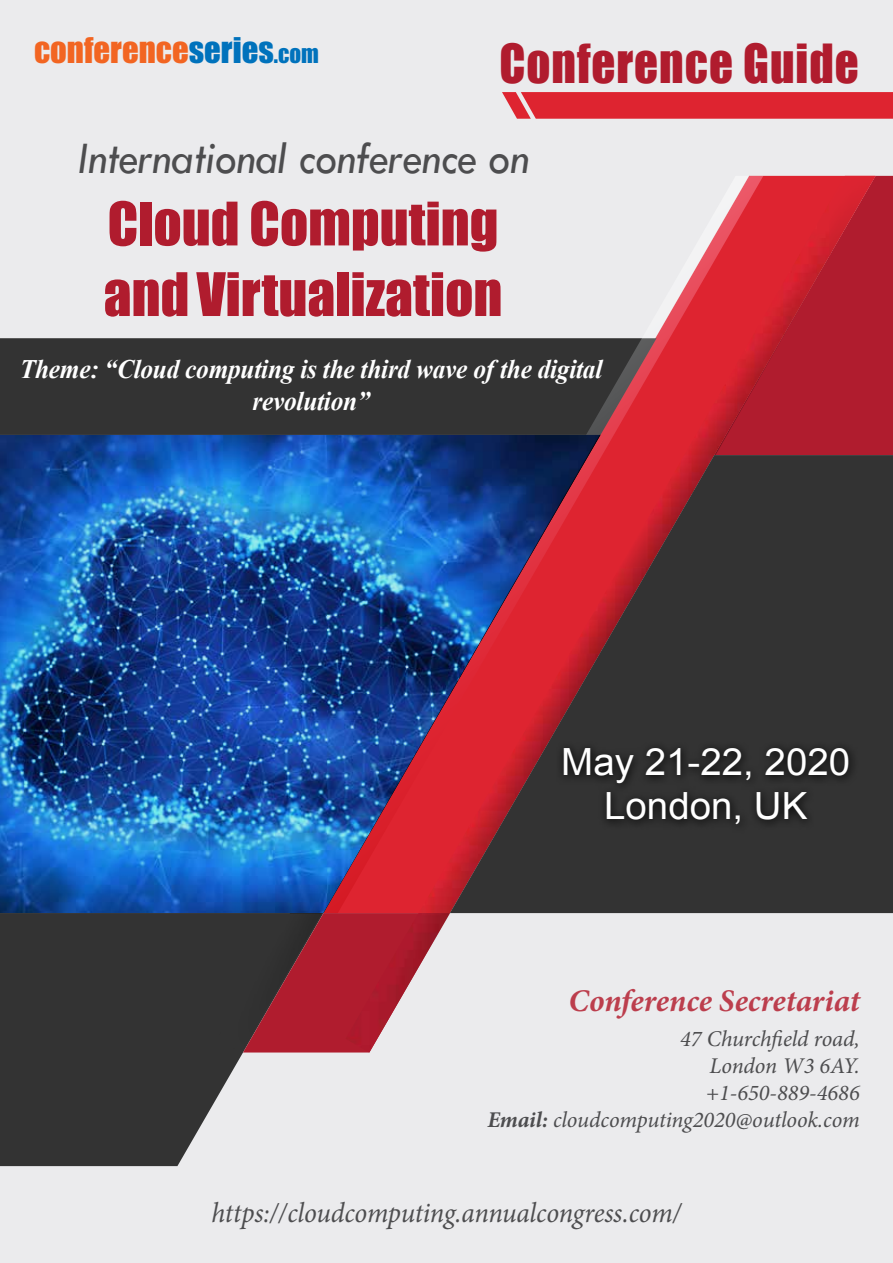
<style>
.page{position:relative;width:893px;height:1263px;background:#ebebed}
.page>*{position:absolute;margin:0;border:0;box-sizing:border-box;transform-origin:0 0}
.t1{font:55.35px/70.5px "Impact";color:#b01c2e}
.t2{font:49.5px "Impact";letter-spacing:.02em;color:#b01c2e;scale:.95 1}
.t3{font:italic 46.8px "Tw Cen";letter-spacing:-.01em;color:#4d4d4f;scale:.95 1}
.t4{font:37.5px/43.7px "Arial";color:#fff;text-align:center}
.t5{font:32.7px "Impact";color:#f26522}
.t6{font:italic 700 31.5px "Minion Pro";letter-spacing:-.005em;color:#bc3e4d}
.t7{font:italic 28.5px "Minion Pro";letter-spacing:-.01em;color:#4d4d4f;scale:.95 1}
.t8{font:italic 700 26.7px/32.4px "Times New Roman";letter-spacing:-.01em;color:#fff;text-align:center;scale:.95 1}
.t9{font:italic 22.5px/27px "Minion Pro";letter-spacing:-.005em;color:#4d4d4f;text-align:right}
.s1{color:#0072bc}
.s2{font-size:22.95px;color:#0072bc}
.s3{font-weight:700}
</style>
<div class="page">
<svg style="left:0;top:913px;width:323px;height:253px;fill:#333"></svg>
<div style="left:875px;top:176px;width:18px;height:279px;background:#b01c2e"></div>
<svg style="left:480px;top:176px;width:395px;height:738px;background:#c02a3a"></svg>
<div style="left:322px;top:913px;width:24px;height:139px;background:#b01c2e"></div>
<div style="left:0;top:338px;width:310px;height:97px;background:#333"></div>
<img style="left:763px;top:209px;width:93px;height:246px">
<img style="left:763px;top:280px;width:22px;height:135px">
<img style="left:783px;top:200px;width:48px;height:136px">
<img style="left:829px;top:176px;width:46px;height:80px">
<img style="left:346px;top:913px;width:104px;height:139px">
<img style="left:217px;top:913px;width:105px;height:139px">
<div style="left:763px;top:455px;width:130px;height:458px;background:#333"></div>
<svg style="left:310px;top:176px;width:453px;height:737px"></svg>
<svg style="left:502px;top:92px;width:391px;height:27px;background:#de2c38"></svg>
<img style="left:0;top:435px;width:600px;height:478px">
<svg style="left:556px;top:741px;width:303px;height:93px;background:#2b2b2b"></svg>
<h3 class="t5" style="left:34px;top:25px;width:286px">conference<span class="s1">series</span><span class="s2">.com</span></h3>
<h2 class="t2" style="left:499px;top:25px;width:380px">Conference Guide</h2>
<h3 class="t3" style="left:77px;top:130px;width:478px">International conference on</h3>
<h1 class="t1" style="left:104px;top:187px;width:400px">Cloud Computing and Virtualization</h1>
<p class="t8" style="left:20px;top:352px;width:615px">Theme: “Cloud computing is the third wave of the digital revolution”</p>
<h3 class="t4" style="left:561px;top:740px;width:290px">May 21-22, 2020<br>London, UK</h3>
<h3 class="t6" style="left:568px;top:978px;width:293px">Conference Secretariat</h3>
<p class="t9" style="left:487px;top:1026px;width:374px">47 Churchfield road,<br>London W3 6AY.<br>+1-650-889-4686<br><span class="s3">Email:</span> cloudcomputing2020@outlook.com</p>
<p class="t7" style="left:212px;top:1193px;width:496px">https://cloudcomputing.annualcongress.com/</p>
</div>
